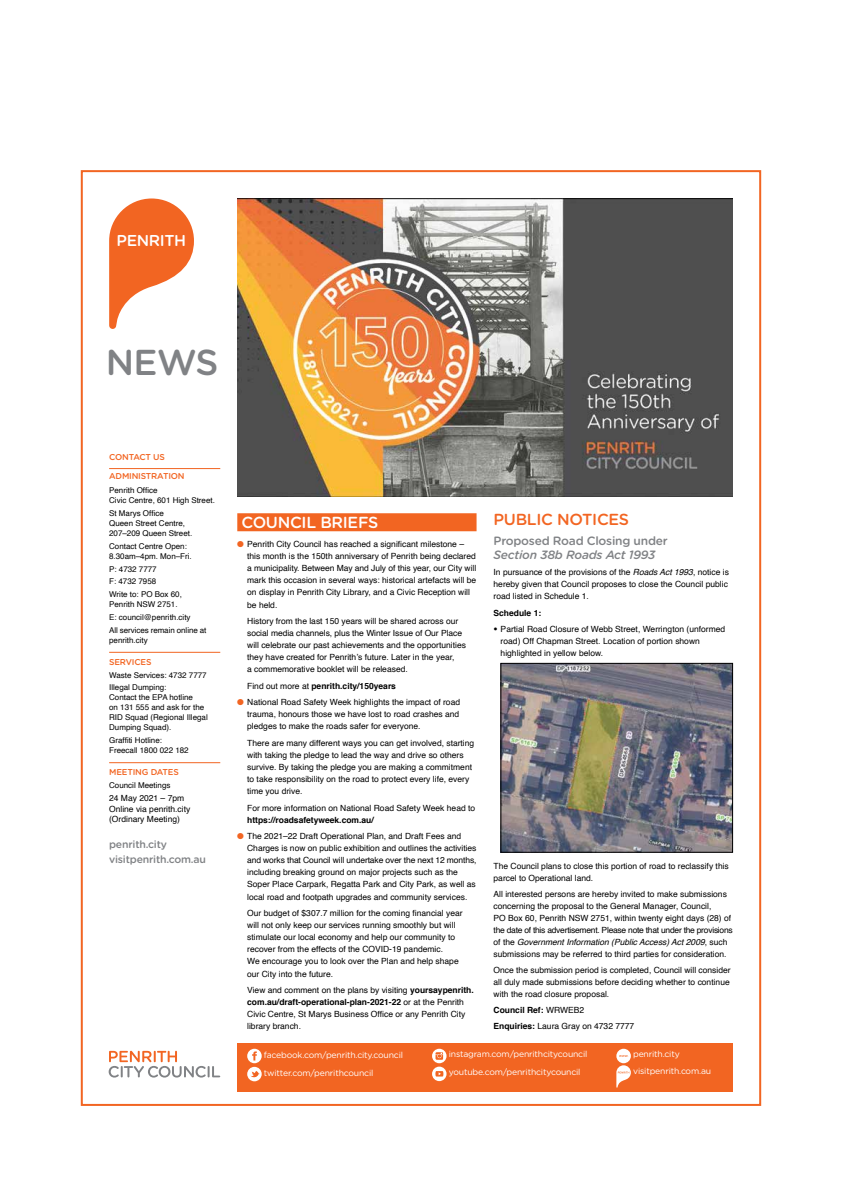
<style>
.page{position:relative;width:842px;height:1191px;background:#fff}
.page>*{position:absolute;margin:0;border:0;box-sizing:border-box;transform-origin:0 0}
.t1{font:500 36px "Gotham Rounded";color:#808285}
.t2{font:500 16px "Gotham Rounded";letter-spacing:-.02em;color:#fff}
.t3{font:500 16px "Gotham Rounded";letter-spacing:-.02em;color:#f26522}
.t4{font:500 15.7px "Gotham Rounded";letter-spacing:-.025em;color:#fff}
.t5{font:500 12px "Gotham Rounded";letter-spacing:-.02em;color:#808285}
.t6{font:italic 500 12px "Gotham Rounded";letter-spacing:-.02em;color:#808285}
.t7{font:500 10.5px/15.3px "Gotham Rounded";letter-spacing:-.02em;color:#808285}
.t8{font:8.6px/17.5px "Gotham Rounded";letter-spacing:-.02em;color:#fff}
.t9{font:8.5px/12.1px "Helvetica";color:#000}
.t10{font:700 8.5px "Helvetica";color:#000}
.t11{font:500 8.5px "Gotham Rounded";letter-spacing:-.02em;color:#f26522}
.t12{font:8px/10px "Helvetica";color:#000}
.s1{color:#f26522}
.s2{font-weight:400}
.s3{font-weight:700}
.s4{font-style:italic}
.s5{font-weight:900}
</style>
<div class="page">
<hr style="left:109px;top:762px;width:111px;height:1px;background:#f26522">
<hr style="left:109px;top:652px;width:111px;height:1px;background:#f26522">
<hr style="left:109px;top:468px;width:111px;height:1px;background:#f26522">
<svg style="left:109px;top:198px;width:85px;height:131px"></svg>
<img style="left:237px;top:198px;width:496px;height:298px">
<div style="left:237px;top:513px;width:240px;height:18px;background:#f26522"></div>
<img style="left:503px;top:665px;width:228px;height:185px">
<div style="left:501px;top:663px;width:232px;height:189px;border:1px solid #000"></div>
<svg style="left:109px;top:1050px;width:111px;height:27px"></svg>
<div style="left:237px;top:1043px;width:496px;height:48px;background:#f26522"></div>
<svg style="left:247px;top:1048px;width:15px;height:15px"></svg>
<svg style="left:252px;top:1051px;width:5px;height:9px"></svg>
<svg style="left:247px;top:1066px;width:15px;height:15px"></svg>
<svg style="left:250px;top:1071px;width:10px;height:6px"></svg>
<svg style="left:432px;top:1048px;width:14px;height:15px"></svg>
<svg style="left:435px;top:1052px;width:8px;height:7px"></svg>
<svg style="left:432px;top:1066px;width:14px;height:15px"></svg>
<svg style="left:435px;top:1071px;width:8px;height:5px"></svg>
<div style="left:616px;top:1048px;width:15px;height:15px;background:#fff;border-radius:50%"></div>
<svg style="left:619px;top:1055px;width:10px;height:2px"></svg>
<svg style="left:616px;top:1065px;width:15px;height:22px"></svg>
<p class="t4" style="left:117px;top:231px;width:71px">PENRITH</p>
<p class="t1" style="left:106px;top:340px;width:114px">NEWS</p>
<p class="t11" style="left:109px;top:451px;width:57px">CONTACT US</p>
<p class="t11" style="left:109px;top:470px;width:77px">ADMINISTRATION</p>
<p class="t12" style="left:109px;top:485px;width:50px">Penrith Office</p>
<p class="t12" style="left:109px;top:494px;width:107px;line-height:12.8px">Civic Centre, 601 High Street.<br>St Marys Office</p>
<p class="t12" style="left:109px;top:518px;width:85px">Queen Street Centre,<br>207–209 Queen Street.</p>
<p class="t12" style="left:109px;top:541px;width:84px">Contact Centre Open:<br>8.30am–4pm. Mon–Fri.</p>
<p class="t12" style="left:109px;top:564px;width:49px">P: 4732 7777</p>
<p class="t12" style="left:109px;top:575px;width:74px;line-height:12.8px">F: 4732 7958<br>Write to: PO Box 60,</p>
<p class="t12" style="left:109px;top:599px;width:70px">Penrith NSW 2751.</p>
<p class="t12" style="left:109px;top:612px;width:83px">E: council@penrith.city</p>
<p class="t12" style="left:109px;top:625px;width:99px">All services remain online at penrith.city</p>
<p class="t11" style="left:109px;top:656px;width:44px">SERVICES</p>
<p class="t12" style="left:109px;top:668px;width:99px;line-height:12.8px">Waste Services: 4732 7777<br>Illegal Dumping:</p>
<p class="t12" style="left:109px;top:693px;width:97px">Contact the EPA hotline<br>on 131 555 and ask for the</p>
<p class="t12" style="left:109px;top:713px;width:100px">RID Squad (Regional Illegal<br>Dumping Squad).</p>
<p class="t12" style="left:109px;top:735px;width:54px">Graffiti Hotline:</p>
<p class="t12" style="left:109px;top:745px;width:81px">Freecall 1800 022 182</p>
<p class="t11" style="left:109px;top:767px;width:71px">MEETING DATES</p>
<p class="t12" style="left:109px;top:780px;width:63px">Council Meetings</p>
<p class="t9" style="left:109px;top:793px;width:83px;line-height:10.5px">24 May 2021 – 7pm<br>Online via penrith.city (Ordinary Meeting)</p>
<p class="t7" style="left:109px;top:836px;width:98px">penrith.city visitpenrith.com.au</p>
<p class="t2" style="left:242px;top:512px;width:138px">COUNCIL BRIEFS</p>
<p class="t9" style="left:247px;top:538px;width:230px;text-indent:-10px"><span class="s1">●</span> Penrith City Council has reached a significant milestone – this month is the 150th anniversary of Penrith being declared a municipality. Between May and July of this year, our City will mark this occasion in several ways: historical artefacts will be on display in Penrith City Library, and a Civic Reception will be held.</p>
<p class="t9" style="left:247px;top:615px;width:220px">History from the last 150 years will be shared across our social media channels, plus the Winter Issue of Our Place will celebrate our past achievements and the opportunities they have created for Penrith’s future. Later in the year,<br>a commemorative booklet will be released.</p>
<p class="t10" style="left:247px;top:679px;width:150px"><span class="s2">Find out more at</span> penrith.city/150years</p>
<p class="t9" style="left:247px;top:696px;width:214px;text-align:justify;text-indent:-10px"><span class="s1">●</span> National Road Safety Week highlights the impact of road trauma, honours those we have lost to road crashes and pledges to make the roads safer for everyone.</p>
<p class="t9" style="left:247px;top:737px;width:229px">There are many different ways you can get involved, starting with taking the pledge to lead the way and drive so others survive. By taking the pledge you are making a commitment to take responsibility on the road to protect every life, every time you drive.</p>
<p class="t9" style="left:247px;top:801px;width:230px">For more information on National Road Safety Week head to</p>
<p class="t10" style="left:247px;top:812px;width:128px">https://roadsafetyweek.com.au/</p>
<p class="t9" style="left:247px;top:830px;width:231px;text-indent:-10px"><span class="s1">●</span> The 2021–22 Draft Operational Plan, and Draft Fees and Charges is now on public exhibition and outlines the activities and works that Council will undertake over the next 12 months, including breaking ground on major projects such as the Soper Place Carpark, Regatta Park and City Park, as well as local road and footpath upgrades and community services.</p>
<p class="t9" style="left:247px;top:907px;width:217px">Our budget of $307.7 million for the coming financial year will not only keep our services running smoothly but will stimulate our local economy and help our community to recover from the effects of the COVID-19 pandemic.<br>We encourage you to look over the Plan and help shape our City into the future.</p>
<p class="t9" style="left:247px;top:984px;width:228px">View and comment on the plans by visiting <span class="s3">yoursaypenrith. com.au/draft-operational-plan-2021-22</span> or at the Penrith Civic Centre, St Marys Business Office or any Penrith City library branch.</p>
<p class="t3" style="left:494px;top:509px;width:137px">PUBLIC NOTICES</p>
<p class="t5" style="left:494px;top:533px;width:176px">Proposed Road Closing under</p>
<p class="t6" style="left:494px;top:547px;width:163px">Section 38b Roads Act 1993</p>
<p class="t9" style="left:494px;top:566px;width:237px;text-align:justify">In pursuance of the provisions of the <span class="s4">Roads Act 1993</span>, notice is hereby given that Council proposes to close the Council public road listed in Schedule 1.</p>
<p class="t10" style="left:494px;top:605px;width:49px">Schedule 1:</p>
<p class="t9" style="left:501px;top:623px;width:226px;text-indent:-7px"><span class="s5">•</span> Partial Road Closure of Webb Street, Werrington (unformed road) Off Chapman Street. Location of portion shown highlighted in yellow below.</p>
<p class="t9" style="left:494px;top:860px;width:237px">The Council plans to close this portion of road to reclassify this parcel to Operational land.</p>
<p class="t9" style="left:494px;top:888px;width:241px">All interested persons are hereby invited to make submissions concerning the proposal to the General Manager, Council,<br>PO Box 60, Penrith NSW 2751, within twenty eight days (28) of the date of this advertisement. Please note that under the provisions of the <span class="s4">Government Information (Public Access) Act 2009</span>, such submissions may be referred to third parties for consideration.</p>
<p class="t9" style="left:494px;top:964px;width:239px;text-align:justify">Once the submission period is completed, Council will consider all duly made submissions before deciding whether to continue with the road closure proposal.</p>
<p class="t10" style="left:494px;top:1003px;width:92px">Council Ref: <span class="s2">WRWEB2</span></p>
<p class="t9" style="left:494px;top:1020px;width:142px"><span class="s3">Enquiries:</span> Laura Gray on 4732 7777</p>
<p class="t8" style="left:264px;top:1046px;width:141px">facebook.com/penrith.city.council twitter.com/penrithcouncil</p>
<p class="t8" style="left:449px;top:1045px;width:140px;line-height:17.1px">instagram.com/penrithcitycouncil youtube.com/penrithcitycouncil</p>
<p class="t8" style="left:633px;top:1045px;width:80px">penrith.city visitpenrith.com.au</p>
</div>
